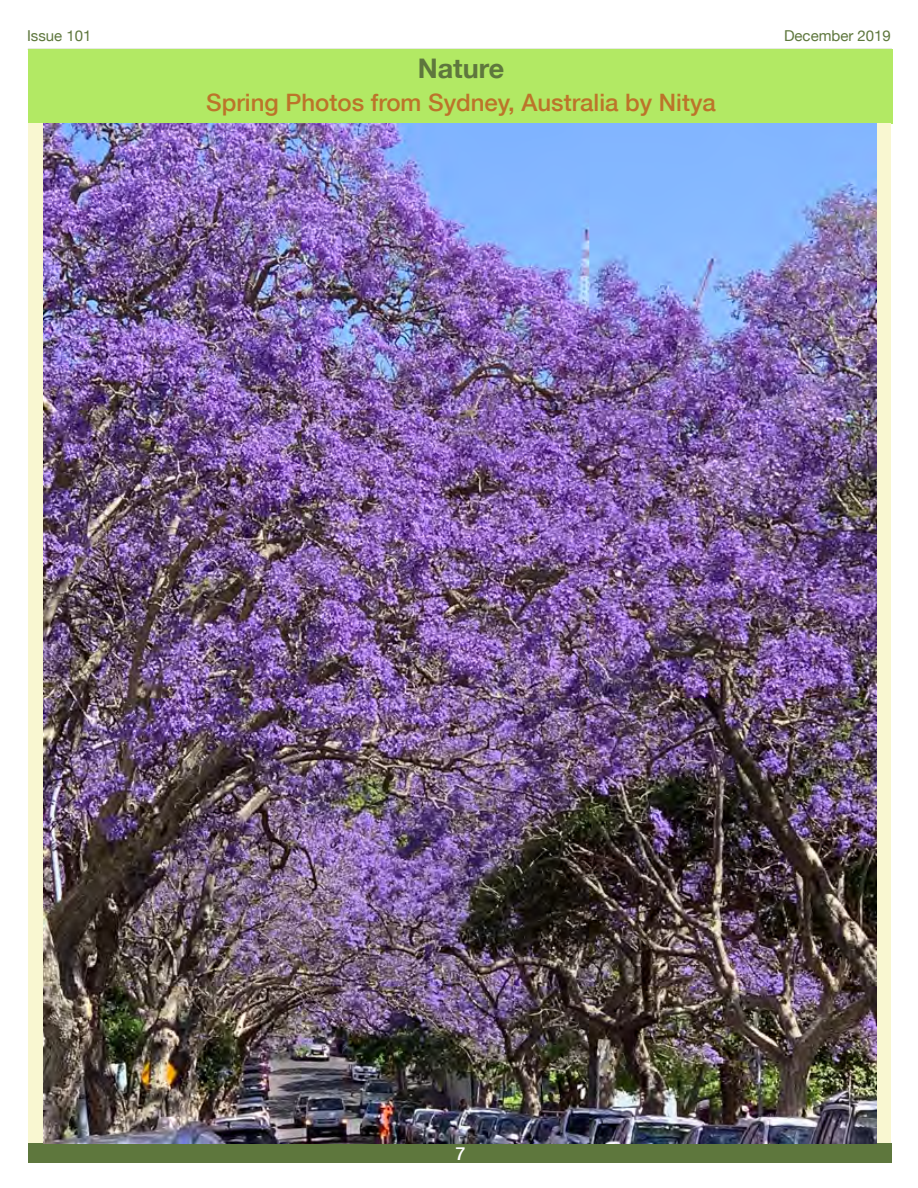
<style>
.page{position:relative;width:918px;height:1188px;background:#fff}
.page>*{position:absolute;margin:0;border:0;box-sizing:border-box;transform-origin:0 0}
.t1{font:700 27px "Helvetica Neue";color:#5e773d}
.t2{font:500 24px "Helvetica Neue";color:#bc742a}
.t3{font:500 18px "Helvetica Neue";color:#fff}
.t4{font:15px "Helvetica Neue";color:#5e773d}
</style>
<div class="page">
<div style="left:28px;top:1143px;width:864px;height:19px;background:#5e773d"></div>
<div style="left:28px;top:49px;width:865px;height:75px;background:#b2e964"></div>
<div style="left:28px;top:124px;width:863px;height:1019px;background:#f9f7d1"></div>
<img style="left:43px;top:124px;width:834px;height:1019px">
<p class="t4" style="left:27px;top:25px;width:66px">Issue 101</p>
<p class="t4" style="left:784px;top:25px;width:108px">December 2019</p>
<p class="t1" style="left:418px;top:47px;width:88px">Nature</p>
<p class="t2" style="left:206px;top:83px;width:511px">Spring Photos from Sydney, Australia by Nitya</p>
<p class="t3" style="left:455px;top:1139px;width:12px">7</p>
</div>
